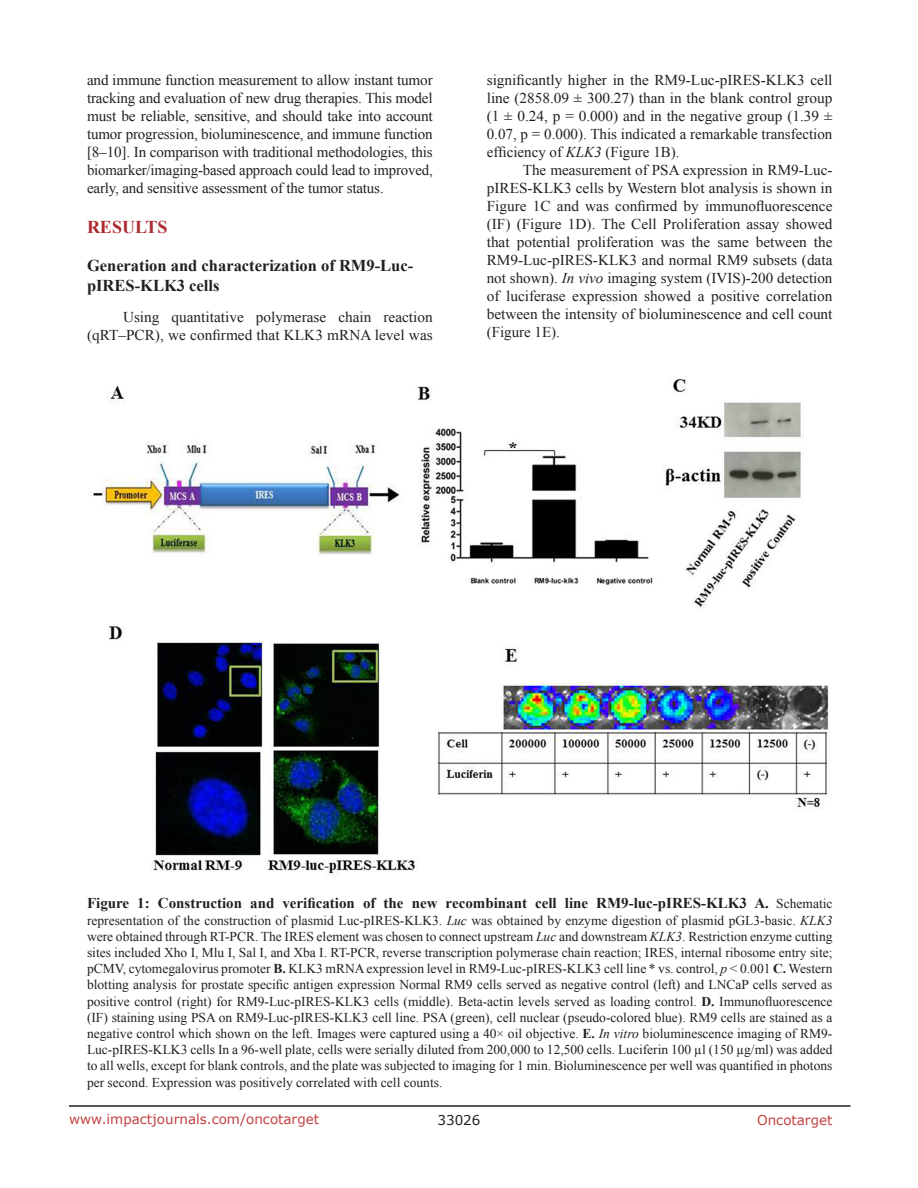
<style>
.page{position:relative;width:918px;height:1188px;background:#fff}
.page>*{position:absolute;margin:0;border:0;box-sizing:border-box;transform-origin:0 0}
.Heading{font:700 18px "Times New Roman";color:#ac2b31}
.SubHeading{font:700 16.5px/19.8px "Times New Roman";color:#231f20}
.BodyText{font:15px/18px "Times New Roman";color:#231f20;text-align:justify}
.figuretext{font:700 15px "Times New Roman";color:#231f20}
.figuretext-2{font:13.5px/16.2px "Times New Roman";color:#231f20;text-align:justify}
.t1{font:13.5px "Verdana";color:#c24141}
.t2{font:13.5px "Verdana";color:#231f20}
.s1{font-style:italic}
.s2{font-weight:400;font-size:13.5px}
.s3{font-weight:700}
</style>
<div class="page">
<hr style="left:69px;top:1105px;width:781px;height:2px;background:#231f20">
<img style="left:93px;top:379px;width:736px;height:498px">
<p class="BodyText" style="left:87px;top:71px;width:347px">and immune function measurement to allow instant tumor tracking and evaluation of new drug therapies. This model must be reliable, sensitive, and should take into account tumor progression, bioluminescence, and immune function [8–10]. In comparison with traditional methodologies, this biomarker/imaging-based approach could lead to improved, early, and sensitive assessment of the tumor status.</p>
<p class="Heading" style="left:87px;top:215px;width:82px">RESULTS</p>
<p class="SubHeading" style="left:87px;top:255px;width:328px">Generation and characterization of RM9-Luc&shy;pIRES-KLK3 cells</p>
<p class="BodyText" style="left:87px;top:308px;width:347px;text-align:right">Using quantitative polymerase chain reaction (qRT–PCR), we confirmed that KLK3 mRNA level was</p>
<p class="BodyText" style="left:487px;top:71px;width:347px">significantly higher in the RM9-Luc-pIRES-KLK3 cell line (2858.09 ± 300.27) than in the blank control group (1 ± 0.24, p = 0.000) and in the negative group (1.39 ± 0.07, p = 0.000). This indicated a remarkable transfection efficiency of <span class="s1">KLK3</span> (Figure 1B).</p>
<p class="BodyText" style="left:487px;top:161px;width:347px;text-indent:36px">The measurement of PSA expression in RM9-Luc&shy;pIRES-KLK3 cells by Western blot analysis is shown in Figure 1C and was confirmed by immunofluorescence (IF) (Figure 1D). The Cell Proliferation assay showed that potential proliferation was the same between the RM9-Luc-pIRES-KLK3 and normal RM9 subsets (data not shown). <span class="s1">In vivo</span> imaging system (IVIS)-200 detection of luciferase expression showed a positive correlation between the intensity of bioluminescence and cell count (Figure 1E).</p>
<p class="figuretext" style="left:87px;top:893px;width:747px">Figure 1: Construction and verification of the new recombinant cell line RM9-luc-pIRES-KLK3 A. <span class="s2">Schematic</span></p>
<p class="figuretext-2" style="left:87px;top:912px;width:747px">representation of the construction of plasmid Luc-pIRES-KLK3. <span class="s1">Luc</span> was obtained by enzyme digestion of plasmid pGL3-basic. <span class="s1">KLK3 </span>were obtained through RT-PCR. The IRES element was chosen to connect upstream <span class="s1">Luc</span> and downstream <span class="s1">KLK3</span>. Restriction enzyme cutting sites included Xho I, Mlu I, Sal I, and Xba I. RT-PCR, reverse transcription polymerase chain reaction; IRES, internal ribosome entry site; pCMV, cytomegalovirus promoter <span class="s3">B.</span> KLK3 mRNA expression level in RM9-Luc-pIRES-KLK3 cell line * vs. control, <span class="s1">p</span> &lt; 0.001 <span class="s3">C.</span> Western blotting analysis for prostate specific antigen expression Normal RM9 cells served as negative control (left) and LNCaP cells served as positive control (right) for RM9-Luc-pIRES-KLK3 cells (middle). Beta-actin levels served as loading control. <span class="s3">D.</span> Immunofluorescence (IF) staining using PSA on RM9-Luc-pIRES-KLK3 cell line. PSA (green), cell nuclear (pseudo-colored blue). RM9 cells are stained as a negative control which shown on the left. Images were captured using a 40× oil objective. <span class="s3">E.</span> <span class="s1">In vitro</span> bioluminescence imaging of RM9- Luc-pIRES-KLK3 cells In a 96-well plate, cells were serially diluted from 200,000 to 12,500 cells. Luciferin 100 µl (150 µg/ml) was added to all wells, except for blank controls, and the plate was subjected to imaging for 1 min. Bioluminescence per well was quantified in photons per second. Expression was positively correlated with cell counts.</p>
<p class="t1" style="left:69px;top:1110px;width:252px">www.impactjournals.com/oncotarget</p>
<p class="t2" style="left:438px;top:1111px;width:44px">33026</p>
<p class="t1" style="left:757px;top:1111px;width:77px">Oncotarget</p>
</div>
